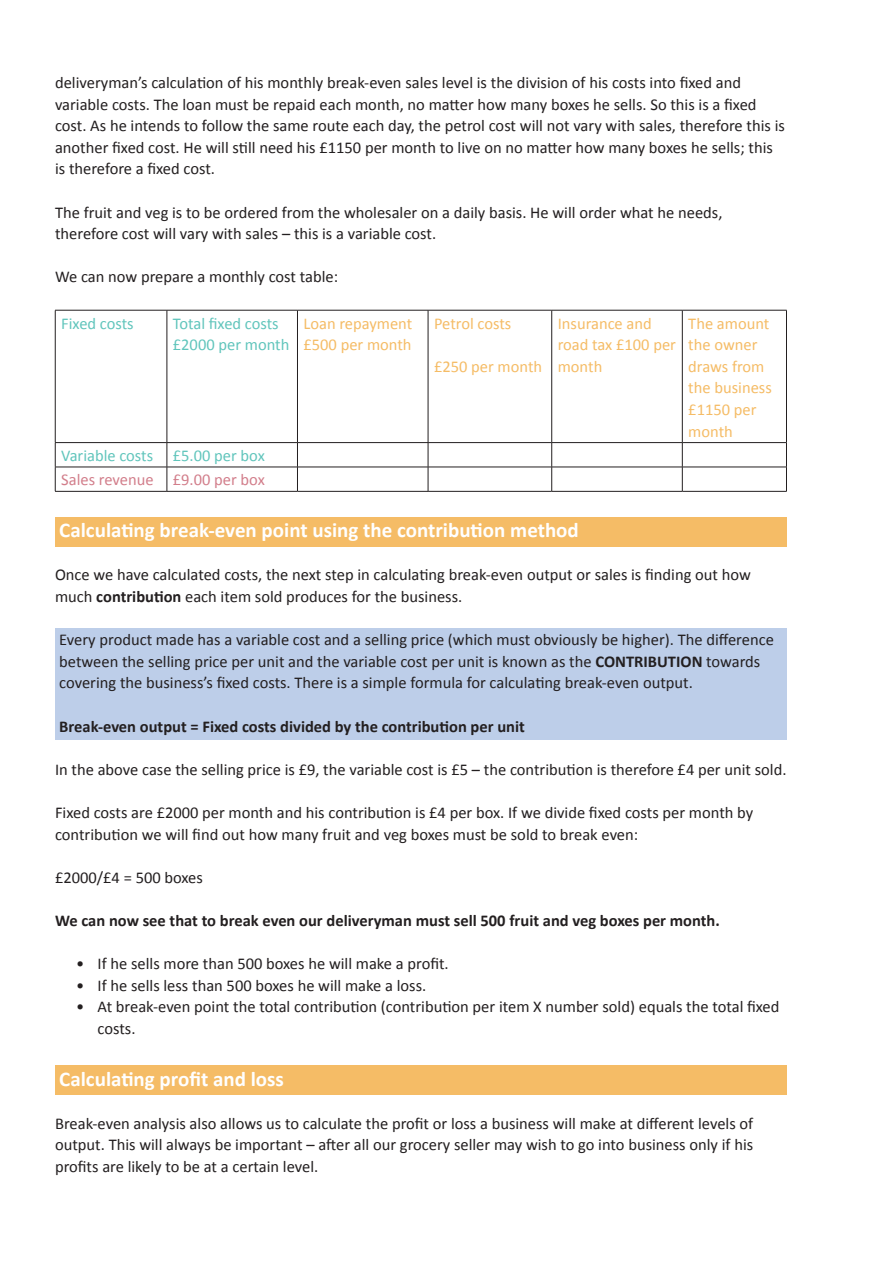
<style>
.page{position:relative;width:893px;height:1263px;background:#fff}
.page>*{position:absolute;margin:0;border:0;box-sizing:border-box;transform-origin:0 0}
.b_heading{font:700 21px "Calibri";color:#fff}
.paragraph_style{font:16.5px/21.6px "Calibri";color:#231f20}
.articles{font:16.5px/21.6px "Calibri";color:#231f20}
.articles-2{font:700 16.5px "Calibri";color:#231f20}
.t1{font:16.5px/21.6px "Calibri";color:#f5bc66}
.t2{font:16.5px/21.6px "Calibri";color:#61c5bc}
.t3{font:16.5px "Calibri";color:#d27e8b}
.s1{font-weight:700}
</style>
<div class="page">
<div style="left:55px;top:517px;width:732px;height:30px;background:#f5bc66"></div>
<div style="left:55px;top:628px;width:732px;height:69px;background:#bdcee9"></div>
<div style="left:55px;top:693px;width:732px;height:25px;background:#bdcee9"></div>
<div style="left:55px;top:715px;width:732px;height:25px;background:#bdcee9"></div>
<div style="left:55px;top:1065px;width:732px;height:30px;background:#f5bc66"></div>
<hr style="left:55px;top:310px;width:1px;height:132px;background:#231f20">
<svg style="left:55px;top:443px;width:1px;height:48px"></svg>
<hr style="left:55px;top:310px;width:112px;height:1px;background:#231f20">
<hr style="left:167px;top:310px;width:130px;height:1px;background:#231f20">
<hr style="left:297px;top:310px;width:131px;height:1px;background:#231f20">
<hr style="left:428px;top:310px;width:124px;height:1px;background:#231f20">
<hr style="left:552px;top:310px;width:130px;height:1px;background:#231f20">
<hr style="left:682px;top:310px;width:105px;height:1px;background:#231f20">
<hr style="left:167px;top:310px;width:1px;height:132px;background:#231f20">
<hr style="left:297px;top:310px;width:1px;height:132px;background:#231f20">
<hr style="left:428px;top:310px;width:1px;height:132px;background:#231f20">
<hr style="left:551px;top:310px;width:1px;height:132px;background:#231f20">
<hr style="left:682px;top:310px;width:1px;height:132px;background:#231f20">
<hr style="left:786px;top:310px;width:1px;height:132px;background:#231f20">
<svg style="left:167px;top:443px;width:1px;height:48px"></svg>
<svg style="left:297px;top:443px;width:1px;height:48px"></svg>
<svg style="left:428px;top:443px;width:1px;height:48px"></svg>
<svg style="left:551px;top:443px;width:1px;height:48px"></svg>
<svg style="left:682px;top:443px;width:1px;height:48px"></svg>
<svg style="left:786px;top:443px;width:1px;height:48px"></svg>
<hr style="left:55px;top:442px;width:112px;height:1px;background:#231f20">
<hr style="left:167px;top:442px;width:130px;height:1px;background:#231f20">
<hr style="left:297px;top:442px;width:131px;height:1px;background:#231f20">
<hr style="left:428px;top:442px;width:124px;height:1px;background:#231f20">
<hr style="left:552px;top:442px;width:130px;height:1px;background:#231f20">
<hr style="left:682px;top:442px;width:105px;height:1px;background:#231f20">
<hr style="left:55px;top:467px;width:112px;height:1px;background:#231f20">
<hr style="left:167px;top:467px;width:130px;height:1px;background:#231f20">
<hr style="left:297px;top:467px;width:131px;height:1px;background:#231f20">
<hr style="left:428px;top:467px;width:124px;height:1px;background:#231f20">
<hr style="left:552px;top:467px;width:130px;height:1px;background:#231f20">
<hr style="left:682px;top:467px;width:105px;height:1px;background:#231f20">
<hr style="left:55px;top:491px;width:112px;height:1px;background:#231f20">
<hr style="left:167px;top:491px;width:130px;height:1px;background:#231f20">
<hr style="left:297px;top:491px;width:131px;height:1px;background:#231f20">
<hr style="left:428px;top:491px;width:124px;height:1px;background:#231f20">
<hr style="left:552px;top:491px;width:130px;height:1px;background:#231f20">
<hr style="left:682px;top:491px;width:105px;height:1px;background:#231f20">
<p class="paragraph_style" style="left:55px;top:71px;width:731px">deliveryman’s calculation of his monthly break-even sales level is the division of his costs into fixed and variable costs. The loan must be repaid each month, no matter how many boxes he sells. So this is a fixed cost. As he intends to follow the same route each day, the petrol cost will not vary with sales, therefore this is another fixed cost. He will still need his £1150 per month to live on no matter how many boxes he sells; this is therefore a fixed cost.</p>
<p class="paragraph_style" style="left:55px;top:201px;width:669px">The fruit and veg is to be ordered from the wholesaler on a daily basis. He will order what he needs, therefore cost will vary with sales – this is a variable cost.</p>
<p class="paragraph_style" style="left:55px;top:265px;width:285px">We can now prepare a monthly cost table:</p>
<p class="t2" style="left:61px;top:311px;width:74px">Fixed costs</p>
<p class="t2" style="left:173px;top:311px;width:118px">Total fixed costs £2000 per month</p>
<p class="t1" style="left:303px;top:311px;width:110px">Loan repayment £500 per month</p>
<p class="t1" style="left:434px;top:311px;width:79px">Petrol costs</p>
<p class="t1" style="left:434px;top:355px;width:110px">£250 per month</p>
<p class="t1" style="left:558px;top:311px;width:120px">Insurance and road tax £100 per month</p>
<p class="t1" style="left:688px;top:311px;width:85px">The amount the owner draws from the business £1150 per month</p>
<p class="t2" style="left:61px;top:444px;width:93px">Variable costs</p>
<p class="t2" style="left:173px;top:444px;width:93px">£5.00 per box</p>
<p class="t3" style="left:61px;top:470px;width:94px">Sales revenue</p>
<p class="t3" style="left:173px;top:470px;width:93px">£9.00 per box</p>
<p class="b_heading" style="left:59px;top:517px;width:521px">Calculating break-even point using the contribution method</p>
<p class="paragraph_style" style="left:55px;top:563px;width:697px">Once we have calculated costs, the next step in calculating break-even output or sales is finding out how much <span class="s1">contribution</span> each item sold produces for the business.</p>
<p class="articles" style="left:59px;top:628px;width:716px">Every product made has a variable cost and a selling price (which must obviously be higher). The difference between the selling price per unit and the variable cost per unit is known as the <span class="s1">CONTRIBUTION</span> towards covering the business’s fixed costs. There is a simple formula for calculating break-even output.</p>
<p class="articles-2" style="left:59px;top:716px;width:467px">Break-even output = Fixed costs divided by the contribution per unit</p>
<p class="paragraph_style" style="left:55px;top:758px;width:733px">In the above case the selling price is £9, the variable cost is £5 – the contribution is therefore £4 per unit sold.</p>
<p class="paragraph_style" style="left:55px;top:801px;width:700px">Fixed costs are £2000 per month and his contribution is £4 per box. If we divide fixed costs per month by contribution we will find out how many fruit and veg boxes must be sold to break even:</p>
<p class="paragraph_style" style="left:55px;top:866px;width:149px">£2000/£4 = 500 boxes</p>
<p class="articles-2" style="left:55px;top:910px;width:666px">We can now see that to break even our deliveryman must sell 500 fruit and veg boxes per month.</p>
<p class="paragraph_style" style="left:76px;top:952px;width:374px">• If he sells more than 500 boxes he will make a profit.</p>
<p class="paragraph_style" style="left:76px;top:974px;width:351px">• If he sells less than 500 boxes he will make a loss.</p>
<p class="paragraph_style" style="left:98px;top:995px;width:683px;text-indent:-21px">• At break-even point the total contribution (contribution per item X number sold) equals the total fixed costs.</p>
<p class="b_heading" style="left:59px;top:1065px;width:226px">Calculating profit and loss</p>
<p class="paragraph_style" style="left:55px;top:1112px;width:700px;text-align:justify">Break-even analysis also allows us to calculate the profit or loss a business will make at different levels of output. This will always be important – after all our grocery seller may wish to go into business only if his profits are likely to be at a certain level.</p>
</div>
